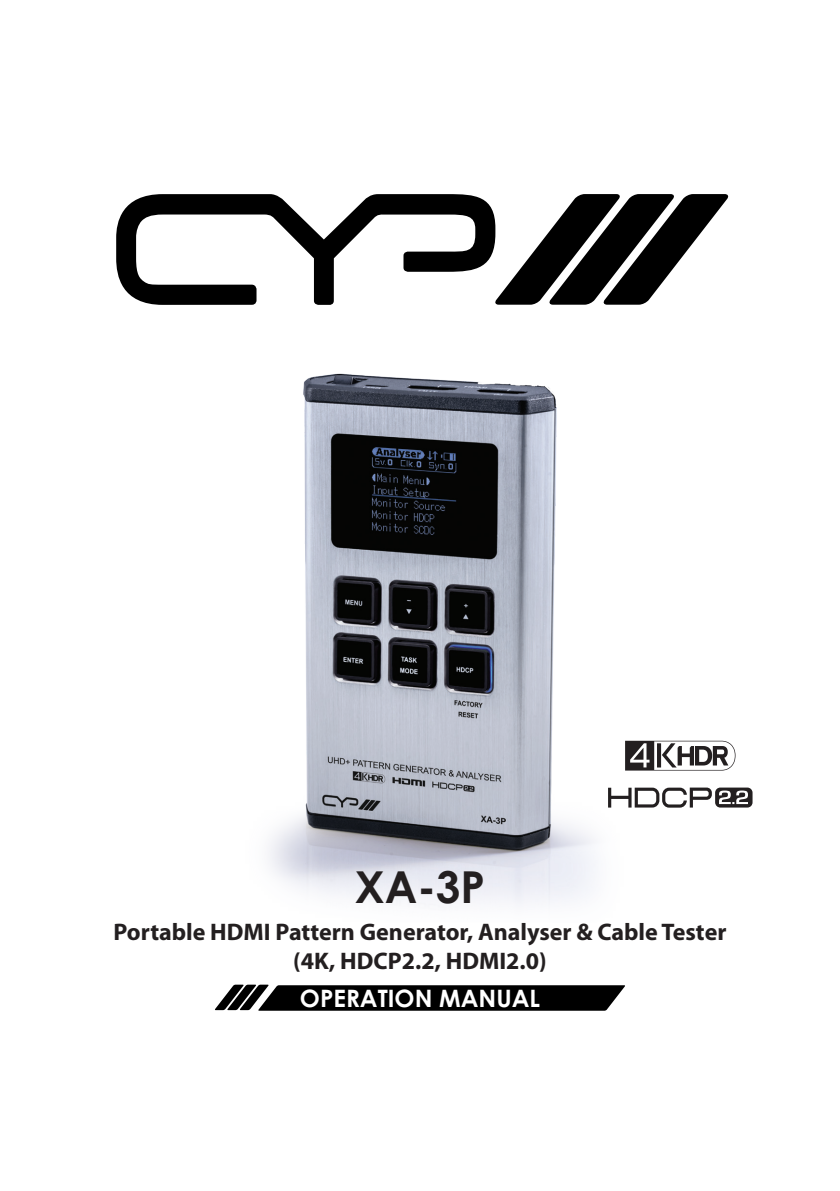
<style>
.page{position:relative;width:840px;height:1191px;background:#fff}
.page>*{position:absolute;margin:0;border:0;box-sizing:border-box;transform-origin:0 0}
.t1{font:700 44px "Century Gothic";color:#231f20}
.t2{font:700 24px/28.8px "Myriad Pro";color:#231f20;text-align:center}
.t3{font:700 24px "Century Gothic";color:#fff}
</style>
<div class="page">
<img style="left:269px;top:373px;width:343px;height:531px">
<svg style="left:116px;top:194px;width:378px;height:111px"></svg>
<svg style="left:494px;top:194px;width:233px;height:111px"></svg>
<svg style="left:215px;top:984px;width:409px;height:26px;background:#1d1d1d"></svg>
<svg style="left:625px;top:740px;width:110px;height:30px"></svg>
<svg style="left:607px;top:787px;width:145px;height:20px"></svg>
<h1 class="t1" style="left:354px;top:854px;width:132px">XA-3P</h1>
<p class="t2" style="left:113px;top:917px;width:614px">Portable HDMI Pattern Generator, Analyser &amp; Cable Tester (4K, HDCP2.2, HDMI2.0)</p>
<p class="t3" style="left:300px;top:980px;width:241px">OPERATION MANUAL</p>
</div>
